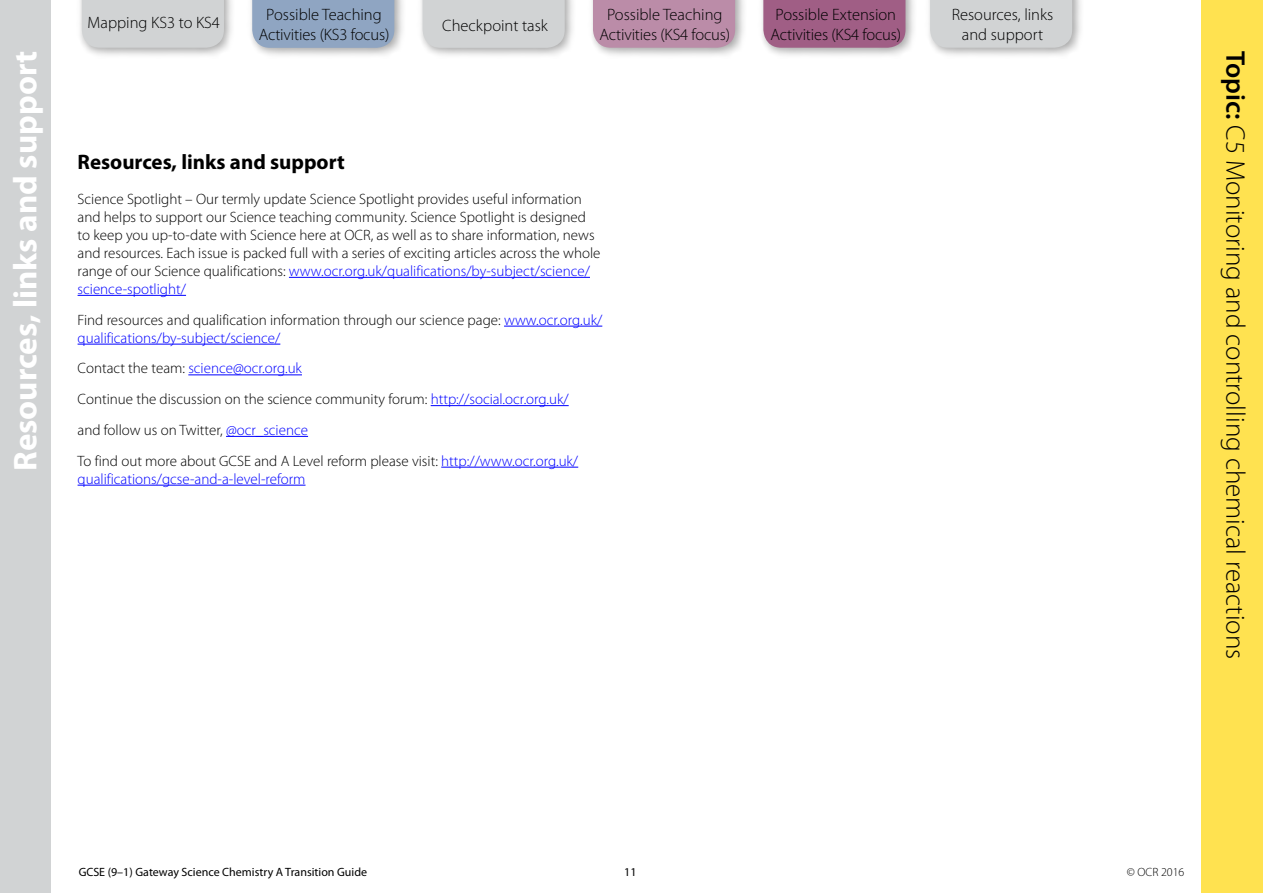
<style>
.page{position:relative;width:1263px;height:893px;background:#fff}
.page>*{position:absolute;margin:0;border:0;box-sizing:border-box;transform-origin:0 0}
.Left_side_title_whit{font:700 33px "Myriad Pro";color:#fff}
.t1{font:300 27px "Myriad Pro";color:#000}
.Green_act_heading{font:700 21px "Myriad Pro";color:#000}
.body{font:300 16.5px/19.8px "Myriad Pro";color:#000;text-align:center}
.Body{font:300 15px/18px "Myriad Pro";color:#000}
.Body-2{font:300 15px/18px "Myriad Pro";color:#00f}
.t2{font:12px "Myriad Pro";color:#000}
.t3{font:300 12px "Myriad Pro";color:#000}
.s1{color:#00f}
.s2{color:#000}
.s3{font-weight:600}
</style>
<div class="page">
<div style="left:1201px;top:0;width:62px;height:893px;background:#ffe250"></div>
<div style="left:0;top:0;width:51px;height:893px;background:#d1d3d4"></div>
<hr style="left:289px;top:277px;width:301px;height:1px;background:#00f">
<hr style="left:78px;top:295px;width:108px;height:1px;background:#00f">
<hr style="left:504px;top:326px;width:98px;height:1px;background:#00f">
<hr style="left:78px;top:344px;width:202px;height:1px;background:#00f">
<hr style="left:188px;top:374px;width:114px;height:1px;background:#00f">
<hr style="left:431px;top:405px;width:138px;height:1px;background:#00f">
<hr style="left:226px;top:436px;width:82px;height:1px;background:#00f">
<hr style="left:441px;top:467px;width:137px;height:1px;background:#00f">
<hr style="left:78px;top:485px;width:227px;height:1px;background:#00f">
<div style="left:76px;top:0;width:159px;height:59px;background:#000;opacity:.35"></div>
<div style="left:82px;top:0;width:142px;height:48px;background:#d1d3d4"></div>
<div style="left:246px;top:0;width:159px;height:59px;background:#000;opacity:.35"></div>
<div style="left:252px;top:0;width:142px;height:48px;background:#8fa5c2"></div>
<div style="left:417px;top:0;width:159px;height:59px;background:#000;opacity:.35"></div>
<div style="left:423px;top:0;width:142px;height:48px;background:#d1d3d4"></div>
<div style="left:758px;top:0;width:159px;height:59px;background:#000;opacity:.35"></div>
<div style="left:763px;top:0;width:142px;height:48px;background:#a05e85"></div>
<div style="left:924px;top:0;width:159px;height:59px;background:#000;opacity:.35"></div>
<div style="left:930px;top:0;width:142px;height:48px;background:#d1d3d4"></div>
<div style="left:587px;top:0;width:159px;height:59px;background:#000;opacity:.35"></div>
<div style="left:593px;top:0;width:142px;height:48px;background:#bb8ca8"></div>
<p class="Left_side_title_whit" style="left:4px;top:471px;width:421px;rotate:-90deg">Resources, links and support</p>
<p class="body" style="left:88px;top:13px;width:134px">Mapping KS3 to KS4</p>
<p class="body" style="left:259px;top:5px;width:132px">Possible Teaching<br>Activities (KS3 focus)</p>
<p class="body" style="left:770px;top:5px;width:132px">Possible Extension<br>Activities (KS4 focus)</p>
<p class="body" style="left:952px;top:5px;width:103px">Resources, links and support</p>
<p class="body" style="left:442px;top:15px;width:107px">Checkpoint task</p>
<p class="body" style="left:599px;top:5px;width:132px">Possible Teaching<br>Activities (KS4 focus)</p>
<p class="Green_act_heading" style="left:78px;top:148px;width:269px">Resources, links and support</p>
<p class="Body" style="left:78px;top:190px;width:524px">Science Spotlight – Our termly update Science Spotlight provides useful information and helps to support our Science teaching community. Science Spotlight is designed to keep you up-to-date with Science here at OCR, as well as to share information, news and resources. Each issue is packed full with a series of exciting articles across the whole range of our Science qualifications: <span class="s1">www.ocr.org.uk/qualifications/by-subject/science/ science-spotlight/</span></p>
<p class="Body" style="left:78px;top:311px;width:526px">Find resources and qualification information through our science page: <span class="s1">www.ocr.org.uk/ qualifications/by-subject/science/</span></p>
<p class="Body-2" style="left:78px;top:360px;width:226px"><span class="s2">Contact the team:</span> science@ocr.org.uk</p>
<p class="Body" style="left:78px;top:390px;width:493px">Continue the discussion on the science community forum: <span class="s1">http://social.ocr.org.uk/</span></p>
<p class="Body" style="left:78px;top:421px;width:232px">and follow us on Twitter, <span class="s1">@ocr_science</span></p>
<p class="Body-2" style="left:78px;top:452px;width:502px"><span class="s2">To find out more about GCSE and A Level reform please visit:</span> http://www.ocr.org.uk/ qualifications/gcse-and-a-level-reform</p>
<h2 class="t1" style="left:1250px;top:51px;width:610px;rotate:90deg"><span class="s3">Topic:</span> C5 Monitoring and controlling chemical reactions</h2>
<p class="t2" style="left:79px;top:864px;width:290px">GCSE (9–1) Gateway Science Chemistry A Transition Guide</p>
<p class="t2" style="left:624px;top:865px;width:14px">11</p>
<p class="t3" style="left:1127px;top:866px;width:59px">© OCR 2016</p>
</div>
